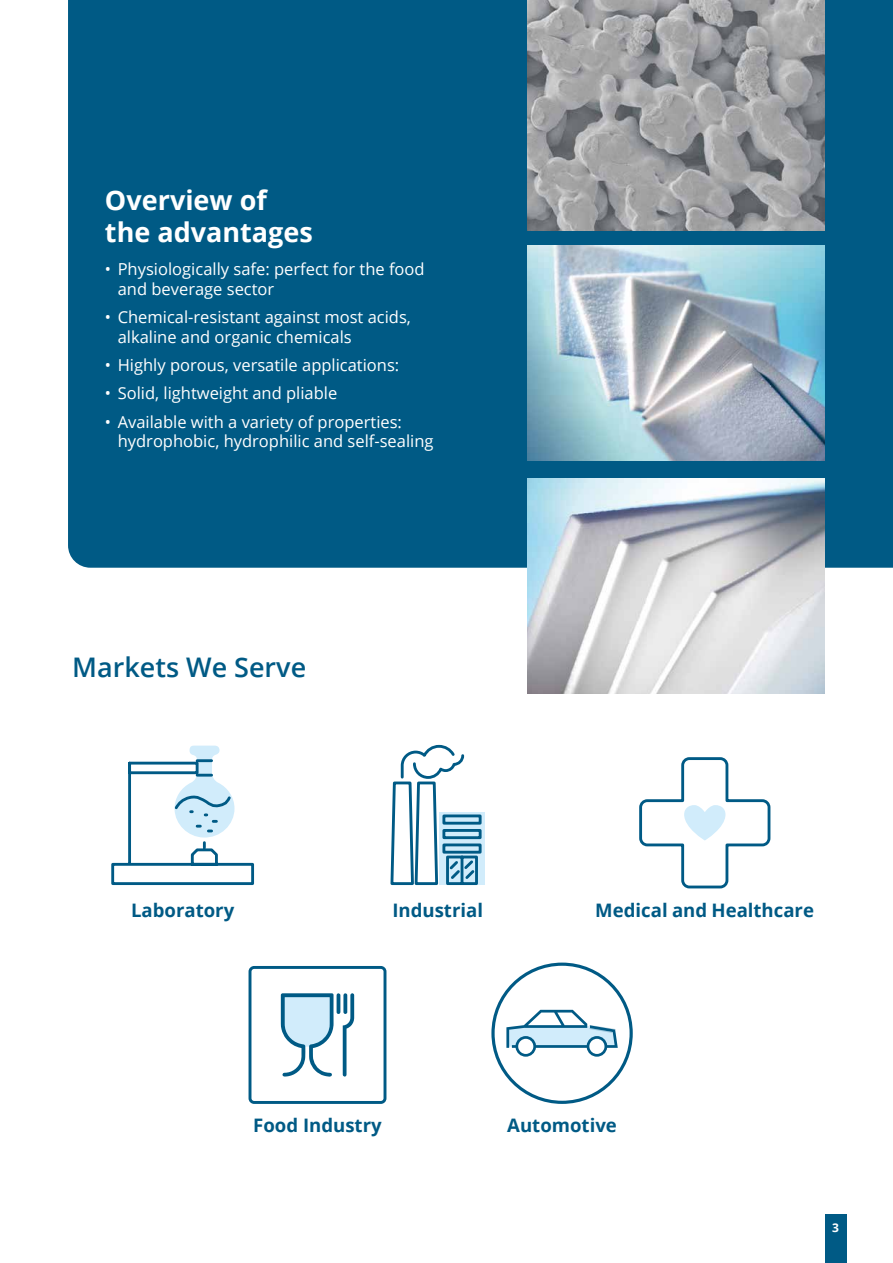
<style>
.page{position:relative;width:893px;height:1263px;background:#fff}
.page>*{position:absolute;margin:0;border:0;box-sizing:border-box;transform-origin:0 0}
.t1{font:700 27px/32.4px "Open Sans";color:#fff}
.t2{font:600 27px "Open Sans";color:#005a85}
.t3{font:700 18.6px "Open Sans";color:#005a85}
.t4{font:16.5px/19.8px "Open Sans";color:#fff}
.t5{font:700 12px "Open Sans";color:#fff}
</style>
<div class="page">
<div style="left:68px;top:0;width:825px;height:568px;background:#005a85"></div>
<svg style="left:111px;top:746px;width:144px;height:139px"></svg>
<svg style="left:639px;top:757px;width:132px;height:132px"></svg>
<div style="left:439px;top:812px;width:46px;height:73px;background:#d1ecfb"></div>
<svg style="left:390px;top:744px;width:92px;height:141px"></svg>
<svg style="left:506px;top:1010px;width:112px;height:47px"></svg>
<div style="left:491px;top:962px;width:142px;height:142px;border:3px solid #005a85;border-radius:50%"></div>
<img style="left:528px;top:479px;width:297px;height:215px">
<img style="left:528px;top:0;width:297px;height:230px">
<img style="left:528px;top:246px;width:297px;height:215px">
<div style="left:825px;top:1214px;width:21px;height:49px;background:#005a85"></div>
<svg style="left:281px;top:993px;width:73px;height:84px"></svg>
<div style="left:249px;top:966px;width:137px;height:138px;border:3px solid #005a85;border-radius:4px"></div>
<h1 class="t1" style="left:105px;top:183px;width:209px">Overview of the advantages</h1>
<p class="t4" style="left:118px;top:259px;width:308px;text-indent:-13px">• Physiologically safe: perfect for the food and beverage sector</p>
<p class="t4" style="left:118px;top:307px;width:295px;text-indent:-13px">• Chemical-resistant against most acids, alkaline and organic chemicals</p>
<p class="t4" style="left:105px;top:355px;width:296px">• Highly porous, versatile applications:</p>
<p class="t4" style="left:105px;top:383px;width:234px">• Solid, lightweight and pliable</p>
<p class="t4" style="left:118px;top:411px;width:317px;text-indent:-13px">• Available with a variety of properties: hydrophobic, hydrophilic and self-sealing</p>
<h1 class="t2" style="left:72px;top:648px;width:235px">Markets We Serve</h1>
<p class="t3" style="left:131px;top:897px;width:105px">Laboratory</p>
<p class="t3" style="left:392px;top:897px;width:92px">Industrial</p>
<p class="t3" style="left:595px;top:897px;width:220px">Medical and Healthcare</p>
<p class="t3" style="left:253px;top:1112px;width:130px">Food Industry</p>
<p class="t3" style="left:507px;top:1112px;width:111px">Automotive</p>
<p class="t5" style="left:832px;top:1219px;width:8px">3</p>
</div>
